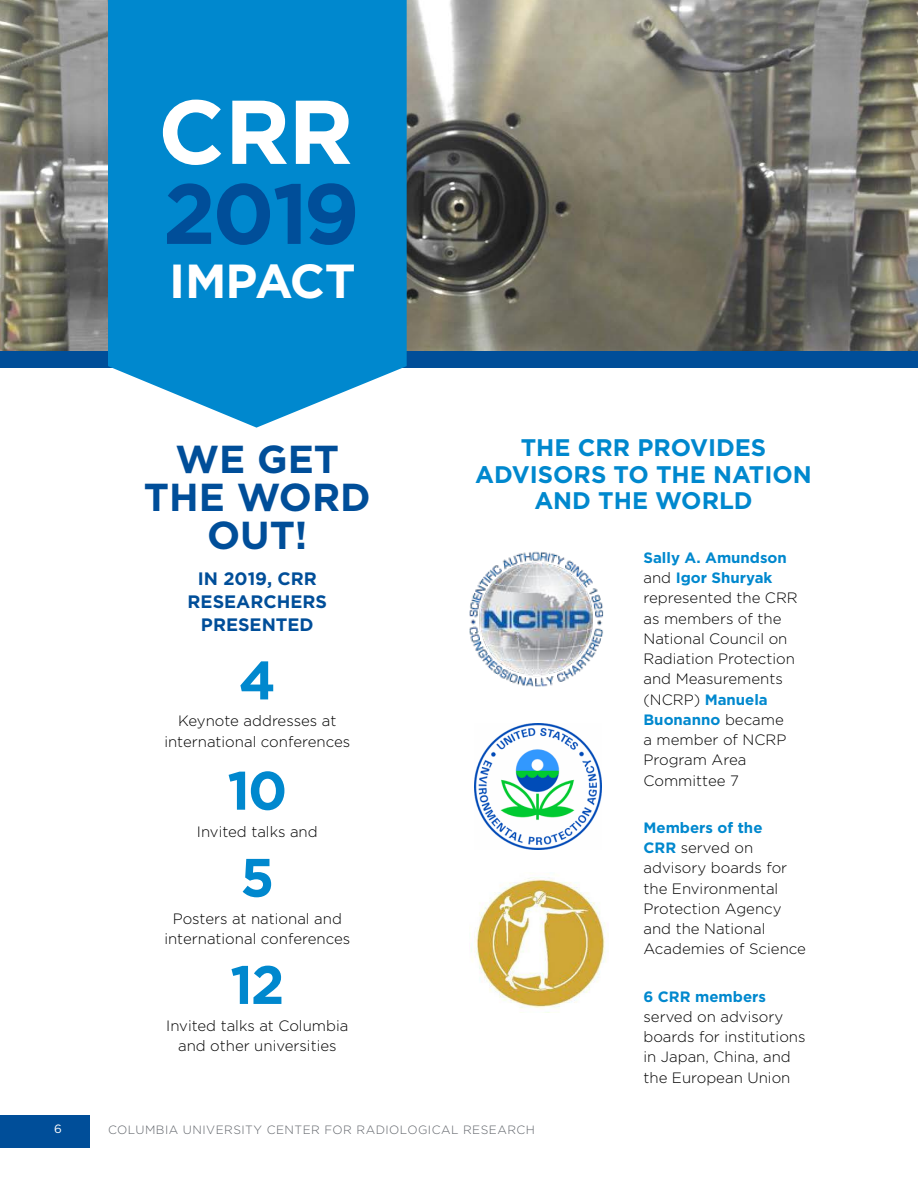
<style>
.page{position:relative;width:918px;height:1188px;background:#fff}
.page>*{position:absolute;margin:0;border:0;box-sizing:border-box;transform-origin:0 0}
.t1{font:700 90.3px "Gotham";color:#fff}
.t2{font:700 85.2px "Gotham";color:#004e99}
.t3{font:700 54px "Gotham";color:#0088ce}
.t4{font:700 47.7px "Gotham";letter-spacing:-.02em;color:#fff}
.t5{font:700 39px/38.2px "Gotham";color:#004e99;text-align:center}
.t6{font:700 24px/26.2px "Gotham";color:#0088ce;text-align:center}
.t7{font:700 18px/23.2px "Gotham";color:#004e99;text-align:center}
.t8{font:300 15px/20.2px "Gotham";color:#000}
.t9{font:700 15px "Gotham";color:#0088ce}
.t10{font:300 12px "Gotham";letter-spacing:.04em;color:#5f6369}
.t11{font:12px "Gotham";color:#fff}
.s1{font-weight:700;color:#0088ce}
</style>
<div class="page">
<img style="left:0;top:0;width:918px;height:351px">
<div style="left:0;top:351px;width:918px;height:16px;background:#004e99"></div>
<svg style="left:108px;top:0;width:299px;height:428px;background:#1290d1"></svg>
<img style="left:469px;top:551px;width:135px;height:136px">
<img style="left:474px;top:723px;width:127px;height:127px">
<img style="left:471px;top:877px;width:137px;height:136px">
<div style="left:0;top:1115px;width:90px;height:33px;background:#004e99"></div>
<h1 class="t1" style="left:158px;top:72px;width:197px">CRR</h1>
<h2 class="t2" style="left:163px;top:157px;width:198px">2019</h2>
<h3 class="t4" style="left:169px;top:250px;width:188px">IMPACT</h3>
<h3 class="t5" style="left:144px;top:440px;width:228px">WE GET<br>THE WORD<br>OUT!</h3>
<p class="t7" style="left:188px;top:567px;width:141px">IN 2019, CRR<br>RESEARCHERS<br>PRESENTED</p>
<h3 class="t3" style="left:239px;top:645px;width:39px">4</h3>
<p class="t8" style="left:164px;top:711px;width:187px;text-align:center">Keynote addresses at international conferences</p>
<h3 class="t3" style="left:227px;top:755px;width:62px">10</h3>
<p class="t8" style="left:197px;top:821px;width:122px">Invited talks and</p>
<h3 class="t3" style="left:240px;top:842px;width:36px">5</h3>
<p class="t8" style="left:164px;top:908px;width:187px;text-align:center">Posters at national and international conferences</p>
<h3 class="t3" style="left:230px;top:949px;width:56px">12</h3>
<p class="t8" style="left:166px;top:1015px;width:184px;text-align:center">Invited talks at Columbia and other universities</p>
<h3 class="t6" style="left:475px;top:435px;width:338px">THE CRR PROVIDES<br>ADVISORS TO THE NATION<br>AND THE WORLD</h3>
<p class="t8" style="left:643px;top:547px;width:156px"><span class="s1">Sally A. Amundson </span>and <span class="s1">Igor Shuryak </span>represented the CRR as members of the<br>National Council on<br>Radiation Protection and Measurements (NCRP) <span class="s1">Manuela<br>Buonanno</span> became<br>a member of NCRP<br>Program Area<br>Committee 7</p>
<p class="t8" style="left:643px;top:817px;width:164px"><span class="s1">Members of the<br>CRR</span> served on advisory boards for the Environmental<br>Protection Agency and the National<br>Academies of Science</p>
<p class="t9" style="left:643px;top:986px;width:124px">6 CRR members</p>
<p class="t8" style="left:643px;top:1006px;width:164px">served on advisory boards for institutions in Japan, China, and the European Union</p>
<p class="t11" style="left:54px;top:1121px;width:9px">6</p>
<p class="t10" style="left:108px;top:1122px;width:428px">COLUMBIA UNIVERSITY CENTER FOR RADIOLOGICAL RESEARCH</p>
</div>
